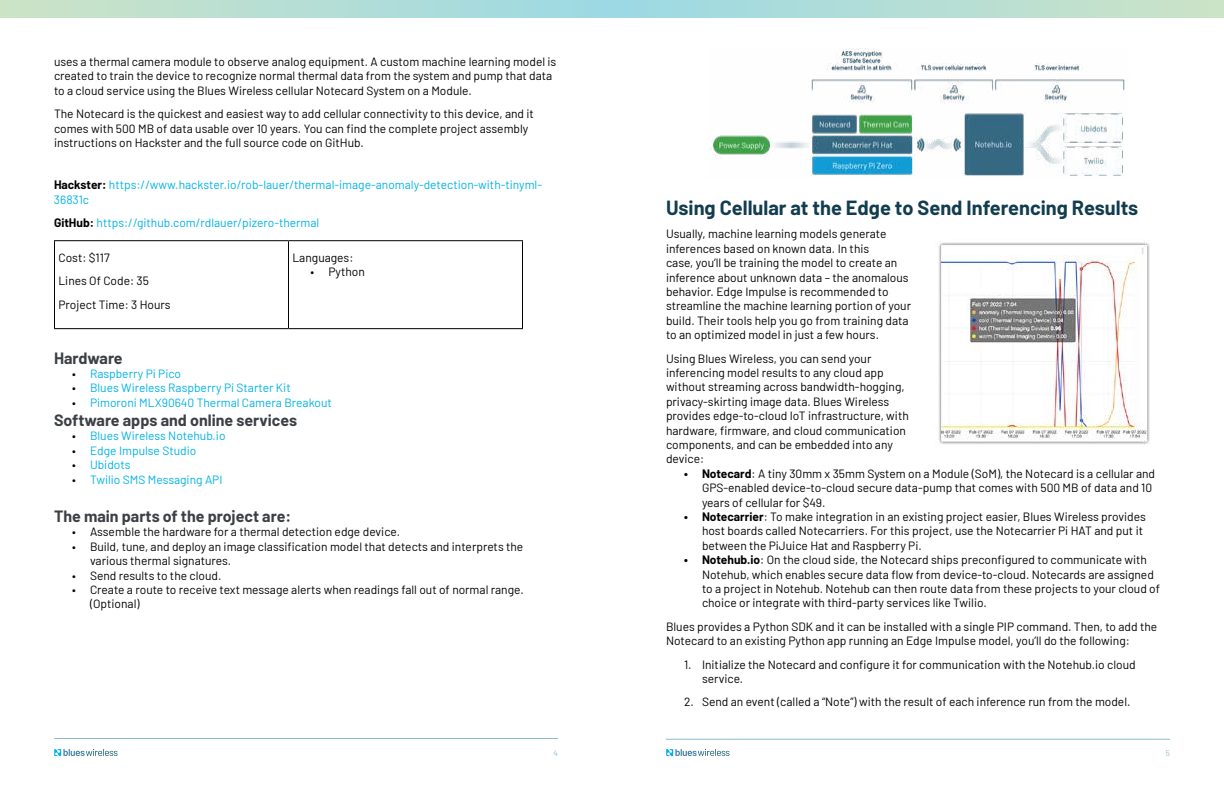
<style>
.page{position:relative;width:1224px;height:792px;background:#fff}
.page>*{position:absolute;margin:0;border:0;box-sizing:border-box;transform-origin:0 0}
.t1{font:700 20px "Barlow";color:#113d4f}
.t2{font:700 16px "Barlow";color:#3c4045}
.t3{font:12px/14.4px "Barlow";color:#000}
.t4{font:12px/14.4px "Barlow";color:#00b2e4}
.t5{font:8px "Barlow";color:#8abdd0}
.s1{font-weight:700;color:#000}
.s2{color:#000}
.s3{font-weight:700}
</style>
<div class="page">
<hr style="left:54px;top:738px;width:504px;height:1px;background:#8abdd0">
<hr style="left:666px;top:739px;width:504px;height:1px;background:#8abdd0">
<svg style="left:54px;top:749px;width:64px;height:7px"></svg>
<svg style="left:666px;top:749px;width:64px;height:7px"></svg>
<div style="left:0;top:0;width:612px;height:18px;background:linear-gradient(to right,#cde3c6,#9dd9e4)"></div>
<div style="left:612px;top:0;width:612px;height:18px;background:linear-gradient(to right,#9cd9e4,#cce3c6)"></div>
<hr style="left:54px;top:240px;width:235px;height:1px;background:#000">
<hr style="left:54px;top:241px;width:1px;height:87px;background:#000">
<hr style="left:289px;top:240px;width:234px;height:1px;background:#000">
<hr style="left:288px;top:241px;width:1px;height:87px;background:#000">
<hr style="left:522px;top:241px;width:1px;height:87px;background:#000">
<hr style="left:54px;top:328px;width:235px;height:1px;background:#000">
<hr style="left:289px;top:328px;width:234px;height:1px;background:#000">
<img style="left:938px;top:241px;width:212px;height:204px">
<img style="left:709px;top:49px;width:416px;height:127px">
<p class="t3" style="left:54px;top:55px;width:504px">uses a thermal camera module to observe analog equipment. A custom machine learning model is created to train the device to recognize normal thermal data from the system and pump that data to a cloud service using the Blues Wireless cellular Notecard System on a Module.</p>
<p class="t3" style="left:54px;top:107px;width:481px">The Notecard is the quickest and easiest way to add cellular connectivity to this device, and it comes with 500 MB of data usable over 10 years. You can find the complete project assembly instructions on Hackster and the full source code on GitHub.</p>
<p class="t4" style="left:54px;top:179px;width:490px"><span class="s1">Hackster:</span> https://www.hackster.io/rob-lauer/thermal-image-anomaly-detection-with-tinyml-<br>36831c</p>
<p class="t4" style="left:54px;top:216px;width:267px"><span class="s1">GitHub:</span> https://github.com/rdlauer/pizero-thermal</p>
<p class="t3" style="left:58px;top:246px;width:114px;line-height:23.4px">Cost: $117<br>Lines Of Code: 35<br>Project Time: 3 Hours</p>
<p class="t3" style="left:292px;top:251px;width:62px">Languages:</p>
<p class="t3" style="left:310px;top:265px;width:56px">• Python</p>
<h2 class="t2" style="left:54px;top:352px;width:70px">Hardware</h2>
<p class="t4" style="left:72px;top:367px;width:111px"><span class="s2">•</span> Raspberry Pi Pico</p>
<p class="t4" style="left:72px;top:382px;width:220px"><span class="s2">•</span> Blues Wireless Raspberry Pi Starter Kit</p>
<p class="t4" style="left:72px;top:396px;width:261px"><span class="s2">•</span> Pimoroni MLX90640 Thermal Camera Breakout</p>
<h2 class="t2" style="left:54px;top:414px;width:245px">Software apps and online services</h2>
<p class="t4" style="left:72px;top:430px;width:155px"><span class="s2">•</span> Blues Wireless Notehub.io</p>
<p class="t4" style="left:72px;top:442px;width:126px"><span class="s2">•</span> Edge Impulse Studio</p>
<p class="t4" style="left:72px;top:458px;width:60px"><span class="s2">•</span> Ubidots</p>
<p class="t4" style="left:72px;top:473px;width:152px"><span class="s2">•</span> Twilio SMS Messaging API</p>
<h2 class="t2" style="left:54px;top:510px;width:239px">The main parts of the project are:</h2>
<p class="t3" style="left:72px;top:526px;width:330px">• Assemble the hardware for a thermal detection edge device.</p>
<p class="t3" style="left:90px;top:540px;width:435px;text-indent:-18px">• Build, tune, and deploy an image classification model that detects and interprets the various thermal signatures.</p>
<p class="t3" style="left:72px;top:569px;width:151px">• Send results to the cloud.</p>
<p class="t3" style="left:90px;top:583px;width:435px;text-indent:-18px">• Create a route to receive text message alerts when readings fall out of normal range. (Optional)</p>
<h1 class="t1" style="left:666px;top:200px;width:474px">Using Cellular at the Edge to Send Inferencing Results</h1>
<p class="t3" style="left:666px;top:228px;width:247px">Usually, machine learning models generate inferences based on known data. In this<br>case, you’ll be training the model to create an inference about unknown data – the anomalous behavior. Edge Impulse is recommended to streamline the machine learning portion of your build. Their tools help you go from training data to an optimized model in just a few hours.</p>
<p class="t3" style="left:666px;top:352px;width:244px">Using Blues Wireless, you can send your inferencing model results to any cloud app without streaming across bandwidth-hogging, privacy-skirting image data. Blues Wireless provides edge-to-cloud IoT infrastructure, with hardware, firmware, and cloud communication components, and can be embedded into any device:</p>
<p class="t3" style="left:702px;top:465px;width:455px;text-indent:-18px"><span class="s3">• Notecard</span>: A tiny 30mm x 35mm System on a Module (SoM), the Notecard is a cellular and<br>GPS-enabled device-to-cloud secure data-pump that comes with 500 MB of data and 10 years of cellular for $49.</p>
<p class="t3" style="left:702px;top:509px;width:445px;text-indent:-18px"><span class="s3">• Notecarrier</span>: To make integration in an existing project easier, Blues Wireless provides host boards called Notecarriers. For this project, use the Notecarrier Pi HAT and put it between the PiJuice Hat and Raspberry Pi.</p>
<p class="t3" style="left:702px;top:552px;width:460px;text-indent:-18px"><span class="s3">• Notehub.io</span>: On the cloud side, the Notecard ships preconfigured to communicate with Notehub, which enables secure data flow from device-to-cloud. Notecards are assigned to a project in Notehub. Notehub can then route data from these projects to your cloud of choice or integrate with third-party services like Twilio.</p>
<p class="t3" style="left:666px;top:620px;width:493px">Blues provides a Python SDK and it can be installed with a single PIP command. Then, to add the<br>Notecard to an existing Python app running an Edge Impulse model, you’ll do the following:</p>
<p class="t3" style="left:702px;top:658px;width:435px;text-indent:-18px">1. Initialize the Notecard and configure it for communication with the Notehub.io cloud service.</p>
<p class="t3" style="left:684px;top:696px;width:448px">2. Send an event (called a “Note”) with the result of each inference run from the model.</p>
<p class="t5" style="left:554px;top:749px;width:6px">4</p>
<p class="t5" style="left:1166px;top:750px;width:6px">5</p>
</div>
